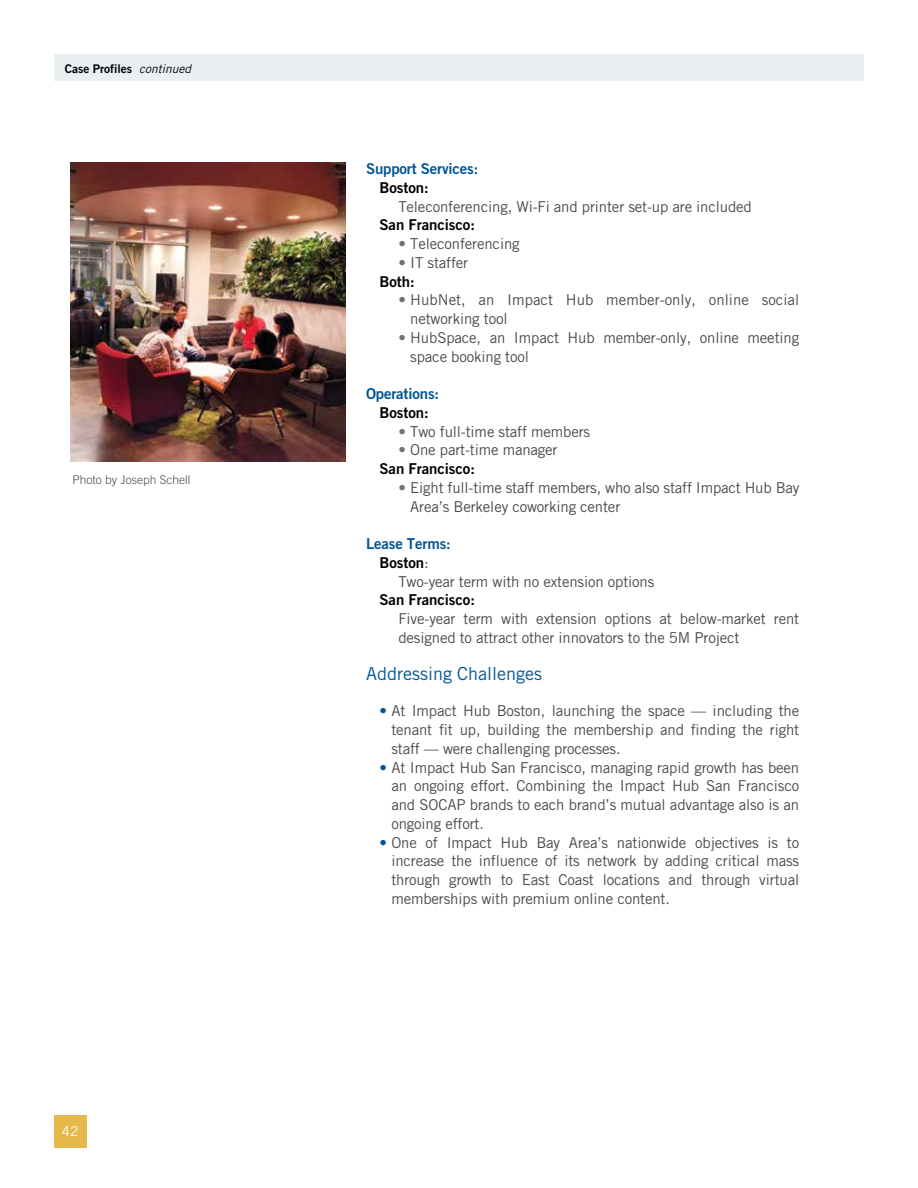
<style>
.page{position:relative;width:918px;height:1188px;background:#fff}
.page>*{position:absolute;margin:0;border:0;box-sizing:border-box;transform-origin:0 0}
.t1{font:18px "Trade Gothic";color:#005596}
.t2{font:15px/18.8px "Trade Gothic";letter-spacing:-.01em;color:#4d4a4d}
.t3{font:15px "Trade Gothic Bold Two";letter-spacing:-.005em;color:#000}
.t4{font:15px/18.8px "Trade Gothic Bold Two";letter-spacing:-.01em;color:#005596;text-align:center}
.t5{font:13.5px "Trade Gothic";color:#fff}
.t6{font:12px "Trade Gothic Bold Two";color:#000}
.t7{font:300 12px "Trade Gothic";color:#4d4a4d}
.s1{font-family:"Trade Gothic";font-style:italic}
.s2{color:#717073}
.s3{color:#000}
.s4{font-family:"Trade Gothic";color:#4d4a4d}
.s5{color:#005596}
</style>
<div class="page">
<div style="left:54px;top:1115px;width:32px;height:33px;background:#e7b94a"></div>
<div style="left:54px;top:54px;width:810px;height:27px;background:#eaeff2"></div>
<img style="left:70px;top:162px;width:276px;height:299px">
<p class="t6" style="left:65px;top:62px;width:128px">Case Profiles <span class="s1">continued</span></p>
<p class="t7" style="left:72px;top:472px;width:120px">Photo by Joseph Schell</p>
<p class="t5" style="left:62px;top:1123px;width:18px">42</p>
<p class="t4" style="left:366px;top:159px;width:114px">Support Services:</p>
<p class="t3" style="left:380px;top:178px;width:51px">Boston:</p>
<p class="t2" style="left:398px;top:197px;width:355px">Teleconferencing, Wi-Fi and printer set-up are included</p>
<p class="t3" style="left:380px;top:216px;width:97px">San Francisco:</p>
<p class="t2" style="left:398px;top:234px;width:123px"><span class="s2">•</span> Teleconferencing</p>
<p class="t2" style="left:398px;top:253px;width:71px"><span class="s2">•</span> IT staffer</p>
<p class="t3" style="left:380px;top:272px;width:37px">Both:</p>
<p class="t2" style="left:410px;top:291px;width:391px;text-indent:-12px"><span class="s2">•</span> HubNet, an Impact Hub member-only, online social networking tool</p>
<p class="t2" style="left:410px;top:328px;width:390px;text-indent:-12px"><span class="s2">•</span> HubSpace, an Impact Hub member-only, online meeting space booking tool</p>
<p class="t4" style="left:366px;top:384px;width:75px">Operations:</p>
<p class="t3" style="left:380px;top:403px;width:51px">Boston:</p>
<p class="t2" style="left:398px;top:422px;width:193px"><span class="s2">•</span> Two full-time staff members</p>
<p class="t2" style="left:398px;top:441px;width:161px"><span class="s2">•</span> One part-time manager</p>
<p class="t3" style="left:380px;top:459px;width:97px">San Francisco:</p>
<p class="t2" style="left:410px;top:478px;width:391px;text-indent:-12px"><span class="s2">•</span> Eight full-time staff members, who also staff Impact Hub Bay<br>Area’s Berkeley coworking center</p>
<p class="t4" style="left:366px;top:534px;width:86px">Lease Terms:<br><span class="s3">Boston</span><span class="s4">:</span></p>
<p class="t2" style="left:398px;top:572px;width:258px">Two-year term with no extension options</p>
<p class="t3" style="left:380px;top:591px;width:97px">San Francisco:</p>
<p class="t2" style="left:398px;top:609px;width:402px">Five-year term with extension options at below-market rent designed to attract other innovators to the 5M Project</p>
<p class="t1" style="left:366px;top:662px;width:178px">Addressing Challenges</p>
<p class="t2" style="left:391px;top:702px;width:409px;text-align:justify;text-indent:-12px"><span class="s5">•</span> At Impact Hub Boston, launching the space — including the tenant fit up, building the membership and finding the right staff — were challenging processes.</p>
<p class="t2" style="left:391px;top:758px;width:409px;text-align:justify;text-indent:-12px"><span class="s5">•</span> At Impact Hub San Francisco, managing rapid growth has been an ongoing effort. Combining the Impact Hub San Francisco and SOCAP brands to each brand’s mutual advantage also is an ongoing effort.</p>
<p class="t2" style="left:391px;top:833px;width:409px;text-align:justify;text-indent:-12px"><span class="s5">•</span> One of Impact Hub Bay Area’s nationwide objectives is to increase the influence of its network by adding critical mass through growth to East Coast locations and through virtual memberships with premium online content.</p>
</div>
